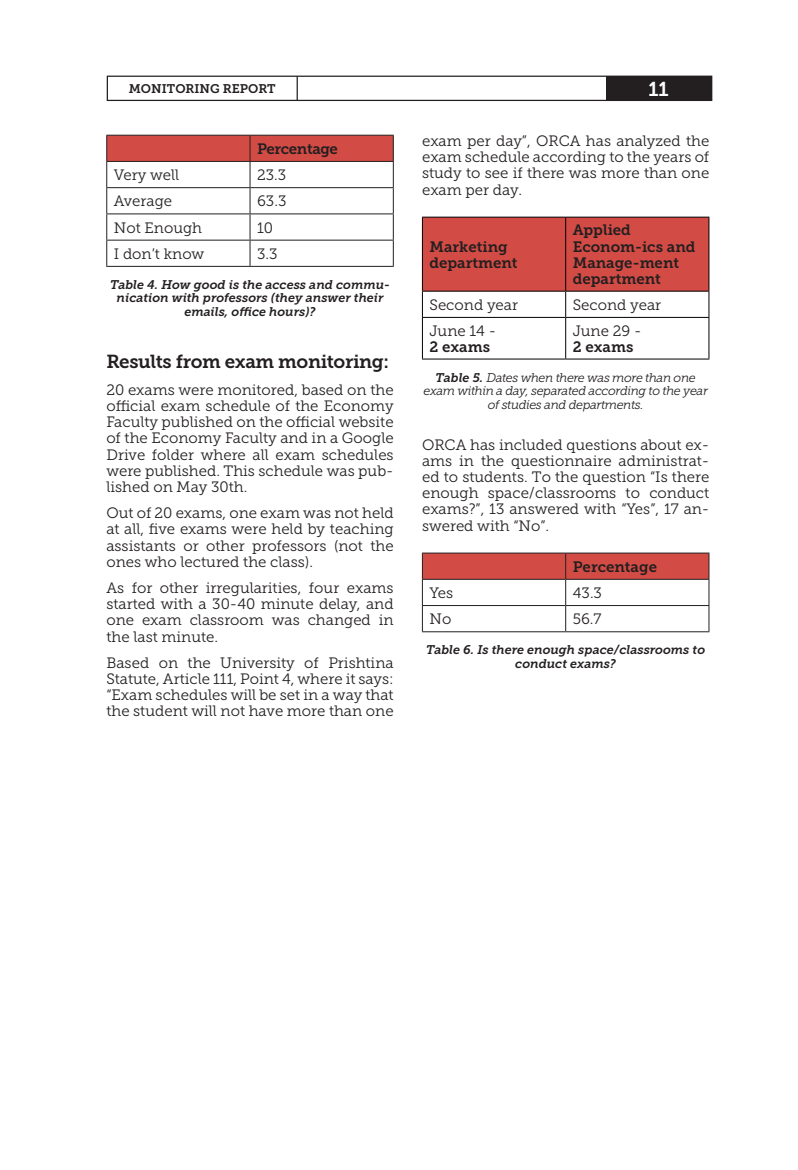
<style>
.page{position:relative;width:798px;height:1170px;background:#fff}
.page>*{position:absolute;margin:0;border:0;box-sizing:border-box;transform-origin:0 0}
.t1{font:20px "Museo Slab 700";color:#fff}
.Paragraph_Style_4{font:18.75px "Museo Slab 700";letter-spacing:-.02em;color:#231f20}
.t2{font:15px/16.1px "Museo Slab 300";color:#231f20;text-align:justify}
.t3{font:15px/16.2px "Museo Slab 700";color:#231f20}
.t4{font:15px "Museo Slab 700";letter-spacing:-.025em;color:#231f20}
.Italic{font:italic 12.5px/13.5px "Museo Slab 700";color:#231f20;text-align:center}
.Italic-2{font:italic 12.5px/13.5px "Museo Slab 300";letter-spacing:-.03em;color:#231f20;text-align:center}
.t5{font:12.5px "Museo Slab 700";color:#231f20}
.s1{font-family:"Museo Slab 700"}
</style>
<div class="page">
<div style="left:605px;top:76px;width:106px;height:25px;background:#231f20"></div>
<div style="left:107px;top:76px;width:605px;height:25px;border:1px solid #231f20"></div>
<hr style="left:296px;top:76px;width:2px;height:25px;background:#231f20">
<svg style="left:106px;top:135px;width:287px;height:131px"></svg>
<hr style="left:106px;top:266px;width:144px;height:1px;background:#231f20">
<hr style="left:250px;top:266px;width:143px;height:1px;background:#231f20">
<svg style="left:422px;top:217px;width:287px;height:100px"></svg>
<hr style="left:422px;top:317px;width:143px;height:1px;background:#000">
<hr style="left:422px;top:318px;width:1px;height:40px;background:#000">
<hr style="left:565px;top:317px;width:144px;height:1px;background:#000">
<hr style="left:565px;top:318px;width:1px;height:40px;background:#000">
<hr style="left:708px;top:318px;width:1px;height:40px;background:#000">
<hr style="left:422px;top:358px;width:143px;height:1px;background:#000">
<hr style="left:565px;top:358px;width:144px;height:1px;background:#000">
<hr style="left:422px;top:552px;width:143px;height:1px;background:#231f20">
<hr style="left:565px;top:552px;width:144px;height:1px;background:#231f20">
<svg style="left:422px;top:553px;width:287px;height:78px"></svg>
<hr style="left:422px;top:631px;width:143px;height:1px;background:#231f20">
<hr style="left:565px;top:631px;width:144px;height:1px;background:#231f20">
<p class="t5" style="left:129px;top:81px;width:148px">MONITORING REPORT</p>
<h1 class="t1" style="left:648px;top:77px;width:22px">11</h1>
<p class="t4" style="left:257px;top:140px;width:82px">Percentage</p>
<p class="t2" style="left:114px;top:167px;width:67px">Very well</p>
<p class="t2" style="left:257px;top:167px;width:31px">23.3</p>
<p class="t2" style="left:114px;top:193px;width:60px">Average</p>
<p class="t2" style="left:257px;top:193px;width:31px">63.3</p>
<p class="t2" style="left:114px;top:219px;width:90px">Not Enough</p>
<p class="t2" style="left:257px;top:219px;width:18px">10</p>
<p class="t2" style="left:114px;top:246px;width:92px">I don’t know</p>
<p class="t2" style="left:257px;top:246px;width:22px">3.3</p>
<p class="Italic" style="left:110px;top:278px;width:281px">Table 4. How good is the access and commu&shy;nication with professors (they answer their emails, office hours)?</p>
<p class="Paragraph_Style_4" style="left:106px;top:351px;width:284px">Results from exam monitoring:</p>
<p class="t2" style="left:106px;top:381px;width:289px">20 exams were monitored, based on the official exam schedule of the Economy Faculty published on the official website of the Economy Faculty and in a Google Drive folder where all exam schedules were published. This schedule was pub&shy;lished on May 30th.</p>
<p class="t2" style="left:106px;top:505px;width:289px">Out of 20 exams, one exam was not held at all, five exams were held by teaching assistants or other professors (not the ones who lectured the class).</p>
<p class="t2" style="left:106px;top:580px;width:289px">As for other irregularities, four exams started with a 30-40 minute delay, and one exam classroom was changed in the last minute.</p>
<p class="t2" style="left:106px;top:654px;width:288px">Based on the University of Prishtina Statute, Article 111, Point 4, where it says: “Exam schedules will be set in a way that the student will not have more than one</p>
<p class="t2" style="left:422px;top:133px;width:289px">exam per day”, ORCA has analyzed the exam schedule according to the years of study to see if there was more than one exam per day.</p>
<p class="t3" style="left:429px;top:238px;width:90px">Marketing department</p>
<p class="t3" style="left:572px;top:222px;width:124px">Applied<br>Econom-ics and<br>Manage-ment department</p>
<p class="t2" style="left:429px;top:297px;width:90px">Second year</p>
<p class="t2" style="left:572px;top:297px;width:90px">Second year</p>
<p class="t2" style="left:429px;top:322px;width:68px">June 14 -<br><span class="s1">2 exams</span></p>
<p class="t2" style="left:572px;top:322px;width:70px">June 29 -<br><span class="s1">2 exams</span></p>
<p class="Italic-2" style="left:423px;top:370px;width:286px"><span class="s1">Table 5.</span> Dates when there was more than one exam within a day, separated according to the year of studies and departments.</p>
<p class="t2" style="left:422px;top:436px;width:289px">ORCA has included questions about ex&shy;ams in the questionnaire administrat&shy;ed to students. To the question “Is there enough space/classrooms to conduct exams?”, 13 answered with “Yes”, 17 an&shy;swered with “No”.</p>
<p class="t3" style="left:572px;top:558px;width:86px">Percentage</p>
<p class="t2" style="left:429px;top:585px;width:25px">Yes</p>
<p class="t2" style="left:572px;top:585px;width:31px">43.3</p>
<p class="t2" style="left:429px;top:611px;width:23px">No</p>
<p class="t2" style="left:572px;top:611px;width:30px">56.7</p>
<p class="Italic" style="left:426px;top:643px;width:280px">Table 6. Is there enough space/classrooms to conduct exams?</p>
</div>
